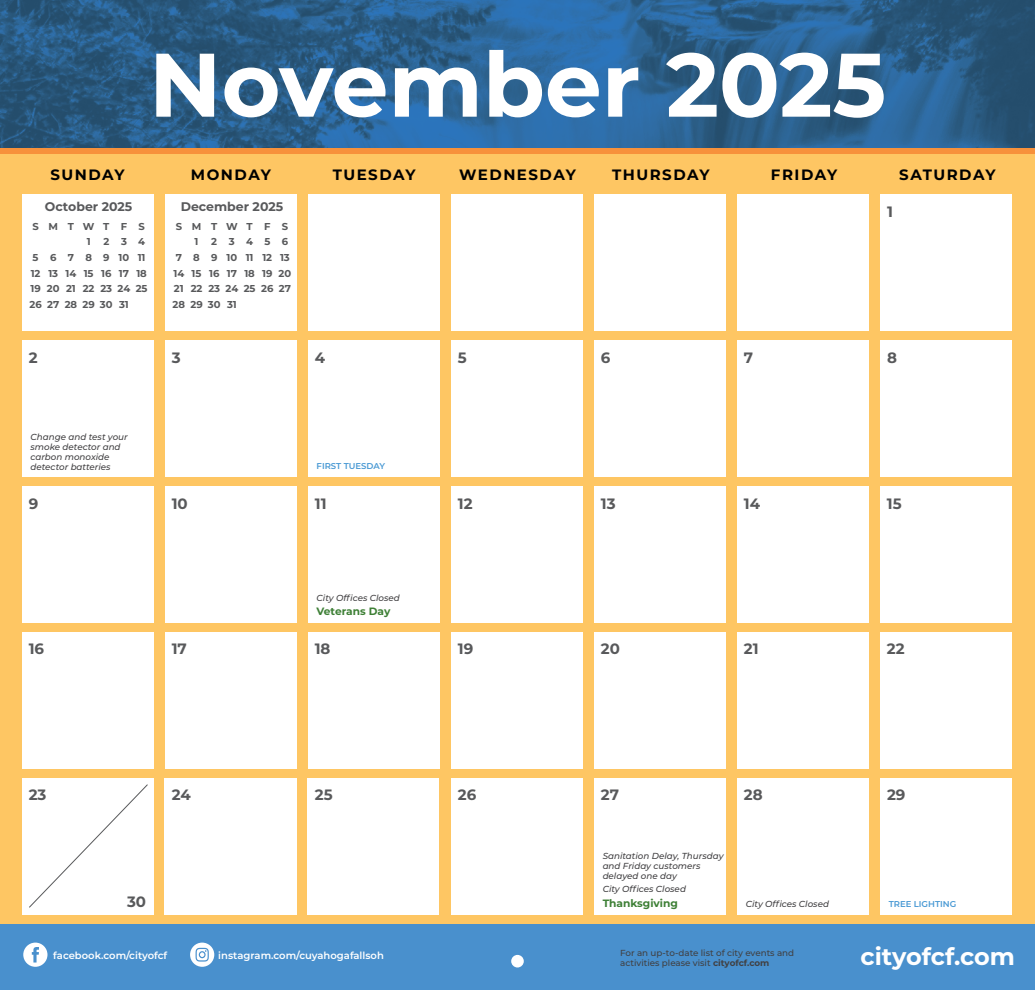
<style>
.page{position:relative;width:1035px;height:990px;background:#fff}
.page>*{position:absolute;margin:0;border:0;box-sizing:border-box;transform-origin:0 0}
.t1{font:700 90px "Montserrat";color:#fff}
.t2{font:700 24px "Montserrat";color:#fff}
.t3{font:700 15px "Montserrat";color:#58595b}
.t4{font:700 15px "Montserrat";letter-spacing:.1em;color:#000}
.t5{font:700 12.5px "Montserrat";color:#58595b}
.t6{font:700 10.62px "Montserrat";color:#3d7f35}
.t7{font:700 10px/15.6px "Montserrat";color:#58595b;text-align:center}
.t8{font:600 10px "Montserrat";color:#fff}
.t9{font:700 10px "Montserrat";letter-spacing:.395em;color:#58595b}
.t10{font:italic 500 8.75px/10px "Montserrat";color:#414042}
.t11{font:500 8.75px/10px "Montserrat";color:#414042}
.t12{font:600 8.5px "Montserrat";color:#4999d4}
.s1{font-weight:700}
</style>
<div class="page">
<img style="left:0;top:0;width:1035px;height:148px">
<div style="left:0;top:151px;width:1035px;height:839px;background:#fec663"></div>
<div style="left:22px;top:194px;width:132px;height:137px;background:#fff"></div>
<div style="left:165px;top:194px;width:133px;height:137px;background:#fff"></div>
<div style="left:309px;top:194px;width:131px;height:137px;background:#fff"></div>
<div style="left:452px;top:194px;width:132px;height:137px;background:#fff"></div>
<div style="left:595px;top:194px;width:132px;height:137px;background:#fff"></div>
<div style="left:738px;top:194px;width:131px;height:137px;background:#fff"></div>
<div style="left:881px;top:194px;width:131px;height:137px;background:#fff"></div>
<div style="left:22px;top:340px;width:132px;height:137px;background:#fff"></div>
<div style="left:165px;top:340px;width:133px;height:137px;background:#fff"></div>
<div style="left:309px;top:340px;width:131px;height:137px;background:#fff"></div>
<div style="left:452px;top:340px;width:132px;height:137px;background:#fff"></div>
<div style="left:595px;top:340px;width:132px;height:137px;background:#fff"></div>
<div style="left:738px;top:340px;width:131px;height:137px;background:#fff"></div>
<div style="left:881px;top:340px;width:131px;height:137px;background:#fff"></div>
<div style="left:22px;top:486px;width:132px;height:137px;background:#fff"></div>
<div style="left:165px;top:486px;width:133px;height:137px;background:#fff"></div>
<div style="left:309px;top:486px;width:131px;height:137px;background:#fff"></div>
<div style="left:452px;top:486px;width:132px;height:137px;background:#fff"></div>
<div style="left:595px;top:486px;width:132px;height:137px;background:#fff"></div>
<div style="left:738px;top:486px;width:131px;height:137px;background:#fff"></div>
<div style="left:881px;top:486px;width:131px;height:137px;background:#fff"></div>
<div style="left:22px;top:632px;width:132px;height:137px;background:#fff"></div>
<div style="left:165px;top:632px;width:133px;height:137px;background:#fff"></div>
<div style="left:309px;top:632px;width:131px;height:137px;background:#fff"></div>
<div style="left:452px;top:632px;width:132px;height:137px;background:#fff"></div>
<div style="left:595px;top:632px;width:132px;height:137px;background:#fff"></div>
<div style="left:738px;top:632px;width:131px;height:137px;background:#fff"></div>
<div style="left:881px;top:632px;width:131px;height:137px;background:#fff"></div>
<div style="left:22px;top:778px;width:132px;height:136px;background:#fff"></div>
<div style="left:164px;top:778px;width:132px;height:136px;background:#fff"></div>
<div style="left:307px;top:778px;width:132px;height:136px;background:#fff"></div>
<div style="left:452px;top:778px;width:132px;height:136px;background:#fff"></div>
<div style="left:595px;top:778px;width:132px;height:136px;background:#fff"></div>
<div style="left:738px;top:778px;width:131px;height:136px;background:#fff"></div>
<div style="left:881px;top:778px;width:131px;height:136px;background:#fff"></div>
<div style="left:0;top:924px;width:1035px;height:66px;background:#4990cd"></div>
<div style="left:0;top:148px;width:1035px;height:6px;background:#f7913b"></div>
<svg style="left:190px;top:943px;width:24px;height:24px"></svg>
<svg style="left:23px;top:943px;width:24px;height:24px"></svg>
<div style="left:511px;top:955px;width:13px;height:13px;background:#fff;border-radius:50%"></div>
<svg style="left:29px;top:784px;width:119px;height:124px"></svg>
<h1 class="t1" style="left:149px;top:20px;width:739px">November 2025</h1>
<h3 class="t4" style="left:50px;top:164px;width:76px">SUNDAY</h3>
<h3 class="t4" style="left:191px;top:164px;width:81px">MONDAY</h3>
<h3 class="t4" style="left:333px;top:164px;width:84px">TUESDAY</h3>
<h3 class="t4" style="left:459px;top:164px;width:118px">WEDNESDAY</h3>
<h3 class="t4" style="left:612px;top:164px;width:99px">THURSDAY</h3>
<h3 class="t4" style="left:771px;top:164px;width:68px">FRIDAY</h3>
<h3 class="t4" style="left:899px;top:164px;width:98px">SATURDAY</h3>
<h3 class="t5" style="left:45px;top:198px;width:89px">October 2025</h3>
<p class="t7" style="left:32px;top:218px;width:114px">SMTWT F S<br>1</p>
<p class="t7" style="left:103px;top:233px;width:43px">234</p>
<p class="t7" style="left:33px;top:249px;width:114px">5 6 7 891011</p>
<p class="t7" style="left:31px;top:265px;width:118px">12 13 14 15 16 17 18</p>
<p class="t7" style="left:30px;top:280px;width:119px">19 20 21 22 23 24 25</p>
<p class="t7" style="left:29px;top:296px;width:101px">26 27 28 29 30 31</p>
<h3 class="t5" style="left:181px;top:198px;width:104px">December 2025</h3>
<p class="t7" style="left:195px;top:218px;width:95px;text-align:left;text-indent:-19px">SMTWT F S<br>1</p>
<p class="t7" style="left:211px;top:233px;width:78px">23456</p>
<p class="t9" style="left:176px;top:250px;width:116px">7 8 910111213</p>
<p class="t7" style="left:174px;top:265px;width:119px">14 15 16 17 18 19 20</p>
<p class="t7" style="left:174px;top:280px;width:119px">21 22 23 24 25 26 27</p>
<p class="t7" style="left:173px;top:296px;width:66px">28 29 30 31</p>
<h3 class="t3" style="left:887px;top:201px;width:7px">1</h3>
<h3 class="t3" style="left:29px;top:347px;width:10px">2</h3>
<h3 class="t3" style="left:172px;top:347px;width:10px">3</h3>
<h3 class="t3" style="left:315px;top:347px;width:12px">4</h3>
<h3 class="t3" style="left:458px;top:347px;width:10px">5</h3>
<h3 class="t3" style="left:601px;top:347px;width:11px">6</h3>
<h3 class="t3" style="left:744px;top:347px;width:11px">7</h3>
<h3 class="t3" style="left:887px;top:347px;width:11px">8</h3>
<p class="t10" style="left:31px;top:431px;width:99px">Change and test your smoke detector and carbon monoxide detector batteries</p>
<p class="t12" style="left:317px;top:460px;width:70px">FIRST TUESDAY</p>
<h3 class="t3" style="left:29px;top:492px;width:11px">9</h3>
<h3 class="t3" style="left:172px;top:492px;width:18px">10</h3>
<h3 class="t3" style="left:315px;top:492px;width:13px">11</h3>
<h3 class="t3" style="left:458px;top:492px;width:16px">12</h3>
<h3 class="t3" style="left:601px;top:492px;width:16px">13</h3>
<h3 class="t3" style="left:744px;top:492px;width:18px">14</h3>
<h3 class="t3" style="left:887px;top:492px;width:16px">15</h3>
<p class="t10" style="left:317px;top:592px;width:85px">City Offices Closed</p>
<p class="t6" style="left:317px;top:604px;width:75px">Veterans Day</p>
<h3 class="t3" style="left:29px;top:638px;width:17px">16</h3>
<h3 class="t3" style="left:172px;top:638px;width:17px">17</h3>
<h3 class="t3" style="left:315px;top:638px;width:17px">18</h3>
<h3 class="t3" style="left:458px;top:638px;width:17px">19</h3>
<h3 class="t3" style="left:601px;top:638px;width:21px">20</h3>
<h3 class="t3" style="left:744px;top:638px;width:16px">21</h3>
<h3 class="t3" style="left:887px;top:638px;width:19px">22</h3>
<h3 class="t3" style="left:29px;top:784px;width:19px">23</h3>
<h3 class="t3" style="left:172px;top:784px;width:21px">24</h3>
<h3 class="t3" style="left:315px;top:784px;width:19px">25</h3>
<h3 class="t3" style="left:458px;top:784px;width:20px">26</h3>
<h3 class="t3" style="left:601px;top:784px;width:20px">27</h3>
<h3 class="t3" style="left:744px;top:784px;width:20px">28</h3>
<h3 class="t3" style="left:887px;top:784px;width:20px">29</h3>
<h3 class="t3" style="left:127px;top:891px;width:21px">30</h3>
<p class="t10" style="left:603px;top:850px;width:122px">Sanitation Delay, Thursday and Friday customers delayed one day</p>
<p class="t10" style="left:603px;top:884px;width:85px">City Offices Closed</p>
<p class="t6" style="left:603px;top:896px;width:77px">Thanksgiving</p>
<p class="t10" style="left:746px;top:899px;width:85px">City Offices Closed</p>
<p class="t12" style="left:889px;top:898px;width:69px">TREE LIGHTING</p>
<p class="t8" style="left:53px;top:948px;width:116px">facebook.com/cityofcf</p>
<p class="t8" style="left:218px;top:948px;width:167px">instagram.com/cuyahogafallsoh</p>
<h2 class="t2" style="left:861px;top:939px;width:156px">cityofcf.com</h2>
<p class="t11" style="left:620px;top:947px;width:176px">For an up-to-date list of city events and activities please visit <span class="s1">cityofcf.com</span></p>
</div>
